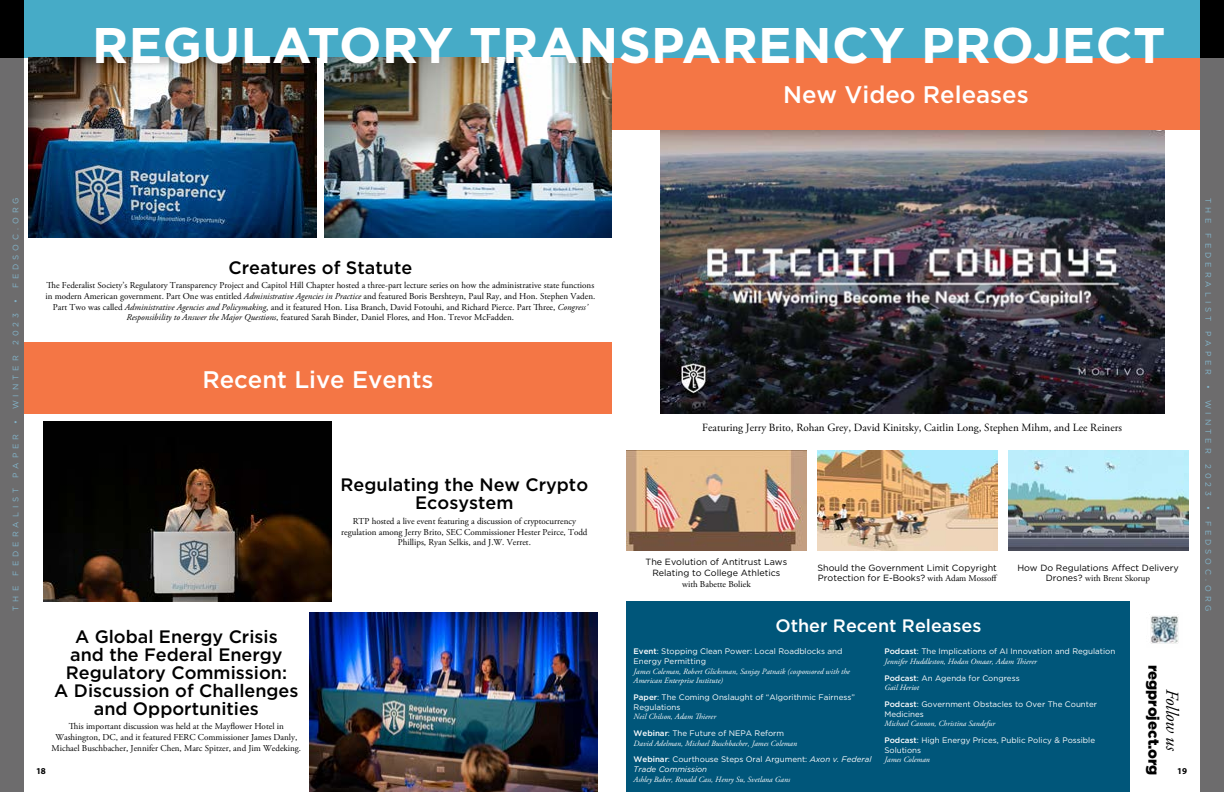
<style>
.page{position:relative;width:1224px;height:792px;background:#fff}
.page>*{position:absolute;margin:0;border:0;box-sizing:border-box;transform-origin:0 0}
.t1{font:700 50px "Gotham";letter-spacing:.01em;color:#fff}
.t2{font:500 24px "Gotham";color:#fff}
.t3{font:500 18px/18px "Gotham";color:#000;text-align:center}
.t4{font:500 18px "Gotham";color:#fff}
.t5{font:italic 18px "Adobe Garamond Pro";color:#000}
.t6{font:900 15px "Gotham";color:#000}
.t7{font:11px "Adobe Garamond Pro";color:#000}
.t8{font:9px/10.8px "Adobe Garamond Pro";color:#000;text-align:center}
.t9{font:9px/10.8px "Gotham";color:#000;text-align:center}
.t10{font:700 9px "Myriad Pro";color:#000}
.t11{font:8px/9.6px "Gotham";color:#fff}
.t12{font:italic 8px/9.6px "Adobe Garamond Pro";color:#fff}
.t13{font:8px "Gotham";letter-spacing:.5em;color:#83b6cc}
.s1{font-style:italic}
.s2{font-family:"Gotham"}
.s3{font-family:"Adobe Garamond Pro"}
.s4{font-weight:500}
</style>
<div class="page">
<div style="left:1200px;top:53px;width:24px;height:739px;background:#6d6c6d"></div>
<div style="left:24px;top:0;width:588px;height:58px;background:#46abc7"></div>
<div style="left:612px;top:0;width:588px;height:58px;background:#46abc7"></div>
<div style="left:0;top:53px;width:24px;height:739px;background:#6d6c6d"></div>
<div style="left:0;top:0;width:24px;height:58px;background:#000"></div>
<div style="left:1200px;top:0;width:24px;height:58px;background:#000"></div>
<div style="left:626px;top:601px;width:504px;height:191px;background:#00567a"></div>
<img style="left:1150px;top:616px;width:29px;height:28px">
<img style="left:310px;top:612px;width:288px;height:180px">
<img style="left:43px;top:421px;width:288px;height:180px">
<img style="left:626px;top:450px;width:180px;height:101px">
<img style="left:1008px;top:450px;width:180px;height:101px">
<img style="left:817px;top:450px;width:180px;height:101px">
<img style="left:660px;top:130px;width:504px;height:283px">
<img style="left:327px;top:58px;width:285px;height:180px">
<div style="left:21px;top:51px;width:306px;height:188px;background:#000;opacity:.25"></div>
<div style="left:612px;top:58px;width:588px;height:72px;background:#f47645"></div>
<div style="left:24px;top:342px;width:588px;height:72px;background:#f47645"></div>
<h1 class="t1" style="left:92px;top:12px;width:1075px">REGULATORY TRANSPARENCY PROJECT</h1>
<h2 class="t2" style="left:783px;top:79px;width:247px">New Video Releases</h2>
<p class="t13" style="left:10px;top:303px;width:107px;rotate:-90deg">• FEDSOC.ORG</p>
<p class="t13" style="left:1214px;top:198px;width:26px;rotate:90deg">THE</p>
<p class="t13" style="left:1214px;top:233px;width:89px;rotate:90deg">FEDERALIST</p>
<p class="t13" style="left:1214px;top:331px;width:45px;rotate:90deg">PAPER</p>
<p class="t13" style="left:1214px;top:385px;width:69px;rotate:90deg">• WINTER</p>
<p class="t13" style="left:1214px;top:464px;width:34px;rotate:90deg">2023</p>
<p class="t13" style="left:1214px;top:506px;width:107px;rotate:90deg">• FEDSOC.ORG</p>
<h3 class="t3" style="left:229px;top:258px;width:185px">Creatures of Statute</h3>
<p class="t8" style="left:45px;top:280px;width:551px">The Federalist Society’s Regulatory Transparency Project and Capitol Hill Chapter hosted a three-part lecture series on how the administrative state functions in modern American government. Part One was entitled <span class="s1">Administrative Agencies in Practice</span> and featured Boris Bershteyn, Paul Ray, and Hon. Stephen Vaden.<br>Part Two was called <span class="s1">Administrative Agencies and Policymaking</span>, and it featured Hon. Lisa Branch, David Fotouhi, and Richard Pierce. Part Three, <span class="s1">Congress’ Responsibility to Answer the Major Questions</span>, featured Sarah Binder, Daniel Flores, and Hon. Trevor McFadden.</p>
<p class="t13" style="left:10px;top:345px;width:34px;rotate:-90deg">2023</p>
<p class="t13" style="left:10px;top:424px;width:69px;rotate:-90deg">• WINTER</p>
<h2 class="t2" style="left:202px;top:363px;width:233px">Recent Live Events</h2>
<p class="t7" style="left:702px;top:421px;width:421px">Featuring Jerry Brito, Rohan Grey, David Kinitsky, Caitlin Long, Stephen Mihm, and Lee Reiners</p>
<p class="t13" style="left:10px;top:478px;width:45px;rotate:-90deg">PAPER</p>
<h3 class="t3" style="left:341px;top:476px;width:249px">Regulating the New Crypto<br>Ecosystem</h3>
<p class="t8" style="left:341px;top:516px;width:248px">RTP hosted a live event featuring a discussion of cryptocurrency regulation among Jerry Brito, SEC Commissioner Hester Peirce, Todd<br>Phillips, Ryan Selkis, and J.W. Verret.</p>
<p class="t13" style="left:10px;top:576px;width:89px;rotate:-90deg">FEDERALIST</p>
<p class="t9" style="left:646px;top:556px;width:143px">The Evolution of Antitrust Laws<br>Relating to College Athletics</p>
<p class="t8" style="left:682px;top:579px;width:70px">with Babette Boliek</p>
<p class="t9" style="left:1017px;top:562px;width:163px">How Do Regulations Affect Delivery</p>
<p class="t8" style="left:1046px;top:573px;width:106px"><span class="s2">Drones?</span> with Brent Skorup</p>
<p class="t9" style="left:817px;top:562px;width:181px;text-align:left">Should the Government Limit Copyright<br>Protection for E-Books? <span class="s3">with Adam Mossoff</span></p>
<p class="t13" style="left:10px;top:611px;width:26px;rotate:-90deg">THE</p>
<h3 class="t3" style="left:54px;top:627px;width:246px">A Global Energy Crisis<br>and the Federal Energy<br>Regulatory Commission:<br>A Discussion of Challenges and Opportunities</h3>
<p class="t8" style="left:52px;top:721px;width:251px">This important discussion was held at the Mayflower Hotel in<br>Washington, DC, and it featured FERC Commissioner James Danly,<br>Michael Buschbacher, Jennifer Chen, Marc Spitzer, and Jim Wedeking.</p>
<p class="t10" style="left:36px;top:765px;width:11px">18</p>
<h3 class="t4" style="left:775px;top:614px;width:207px">Other Recent Releases</h3>
<p class="t11" style="left:634px;top:647px;width:210px"><span class="s4">Event</span>: Stopping Clean Power: Local Roadblocks and<br>Energy Permitting</p>
<p class="t12" style="left:634px;top:666px;width:218px">James Coleman, Robert Glicksman, Sanjay Patnaik (cosponsored with the<br>American Enterprise Institute)</p>
<p class="t11" style="left:634px;top:692px;width:223px"><span class="s4">Paper</span>: The Coming Onslaught of “Algorithmic Fairness”<br>Regulations</p>
<p class="t12" style="left:634px;top:712px;width:84px">Neil Chilson, Adam Thierer</p>
<p class="t11" style="left:634px;top:728px;width:152px"><span class="s4">Webinar</span>: The Future of NEPA Reform</p>
<p class="t12" style="left:634px;top:738px;width:165px">David Adelman, Michael Buschbacher, James Coleman</p>
<p class="t11" style="left:634px;top:755px;width:239px"><span class="s4">Webinar</span>: Courthouse Steps Oral Argument: <span class="s1">Axon v. Federal<br>Trade Commission</span></p>
<p class="t12" style="left:634px;top:774px;width:158px">Ashley Baker, Ronald Cass, Henry Su, Svetlana Gans</p>
<p class="t11" style="left:884px;top:647px;width:232px"><span class="s4">Podcast</span>: The Implications of AI Innovation and Regulation</p>
<p class="t12" style="left:884px;top:657px;width:154px">Jennifer Huddleston, Hodan Omaar, Adam Thierer</p>
<p class="t11" style="left:884px;top:673px;width:137px"><span class="s4">Podcast</span>: An Agenda for Congress</p>
<p class="t12" style="left:884px;top:683px;width:36px">Gail Heriot</p>
<p class="t11" style="left:884px;top:699px;width:214px"><span class="s4">Podcast</span>: Government Obstacles to Over The Counter<br>Medicines</p>
<p class="t12" style="left:884px;top:719px;width:112px">Michael Cannon, Christina Sandefur</p>
<p class="t11" style="left:884px;top:735px;width:212px"><span class="s4">Podcast</span>: High Energy Prices, Public Policy &amp; Possible<br>Solutions</p>
<p class="t12" style="left:884px;top:755px;width:47px">James Coleman</p>
<h3 class="t6" style="left:1164px;top:665px;width:112px;rotate:90deg">regproject.org</h3>
<h3 class="t5" style="left:1183px;top:689px;width:64px;rotate:90deg">Follow us</h3>
<p class="t10" style="left:1177px;top:765px;width:11px">19</p>
</div>
